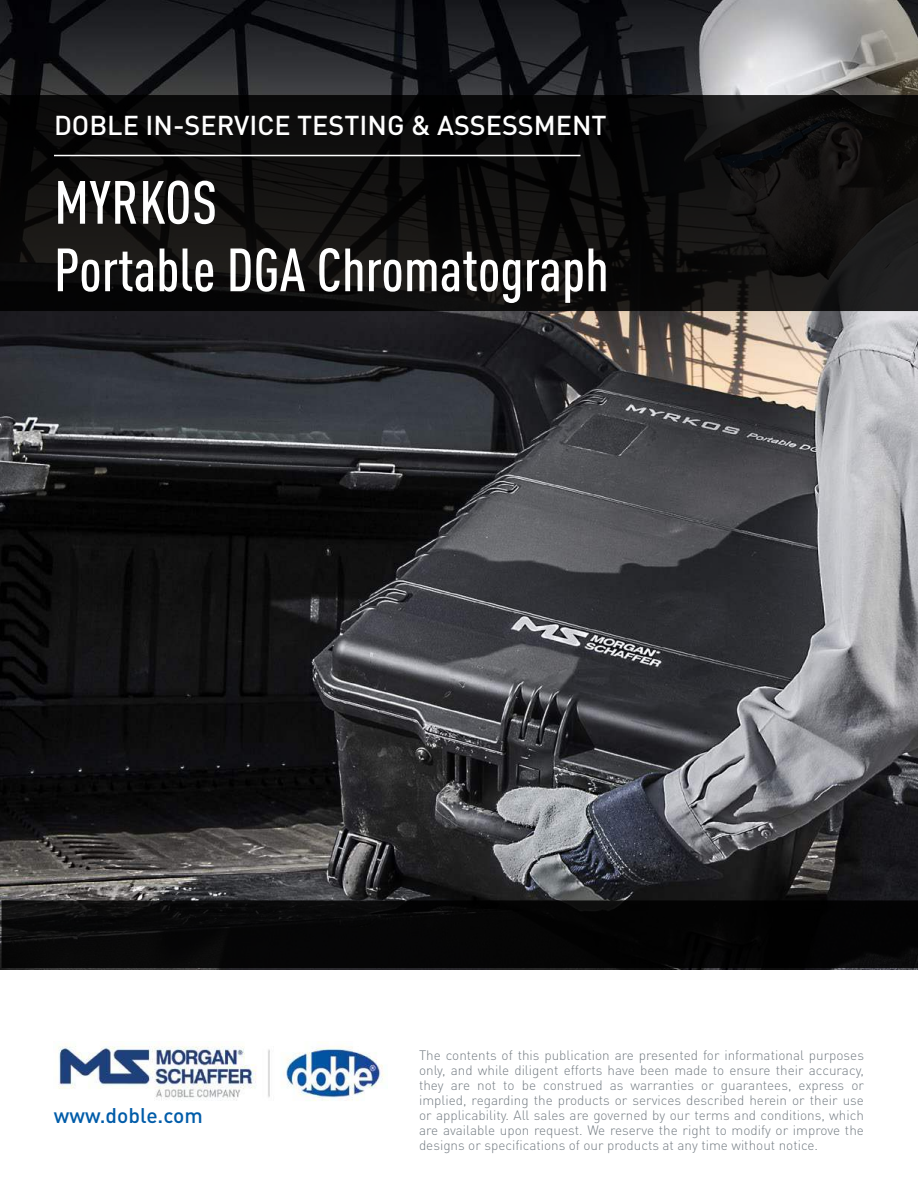
<style>
.page{position:relative;width:918px;height:1188px;background:#fff}
.page>*{position:absolute;margin:0;border:0;box-sizing:border-box;transform-origin:0 0}
.t1{font:500 condensed 60px/67.5px "DIN Pro";color:#fff}
.t2{font:500 27px "DIN Pro";color:#fff}
.t3{font:500 21px "DIN Pro";color:#005ca9}
.t4{font:300 13.5px/15px "DIN Pro";color:#767e85;text-align:justify}
</style>
<div class="page">
<img style="left:0;top:0;width:918px;height:970px">
<svg style="left:3px;top:98px;width:912px;height:210px;background:#0e0d0d"></svg>
<div style="left:0;top:95px;width:918px;height:216px;border:2px solid #000"></div>
<hr style="left:54px;top:155px;width:527px;height:1px;background:#fff">
<div style="left:2px;top:900px;width:916px;height:68px;background:#060606"></div>
<img style="left:58px;top:1041px;width:327px;height:60px">
<h2 class="t2" style="left:54px;top:113px;width:554px">DOBLE IN-SERVICE TESTING &amp; ASSESSMENT</h2>
<h1 class="t1" style="left:54px;top:174px;width:556px">MYRKOS<br>Portable DGA Chromatograph</h1>
<h3 class="t3" style="left:54px;top:1106px;width:151px">www.doble.com</h3>
<p class="t4" style="left:419px;top:1048px;width:447px">The contents of this publication are presented for informational purposes only, and while diligent efforts have been made to ensure their accuracy, they are not to be construed as warranties or guarantees, express or implied, regarding the products or services described herein or their use or applicability. All sales are governed by our terms and conditions, which are available upon request. We reserve the right to modify or improve the designs or specifications of our products at any time without notice.</p>
</div>
